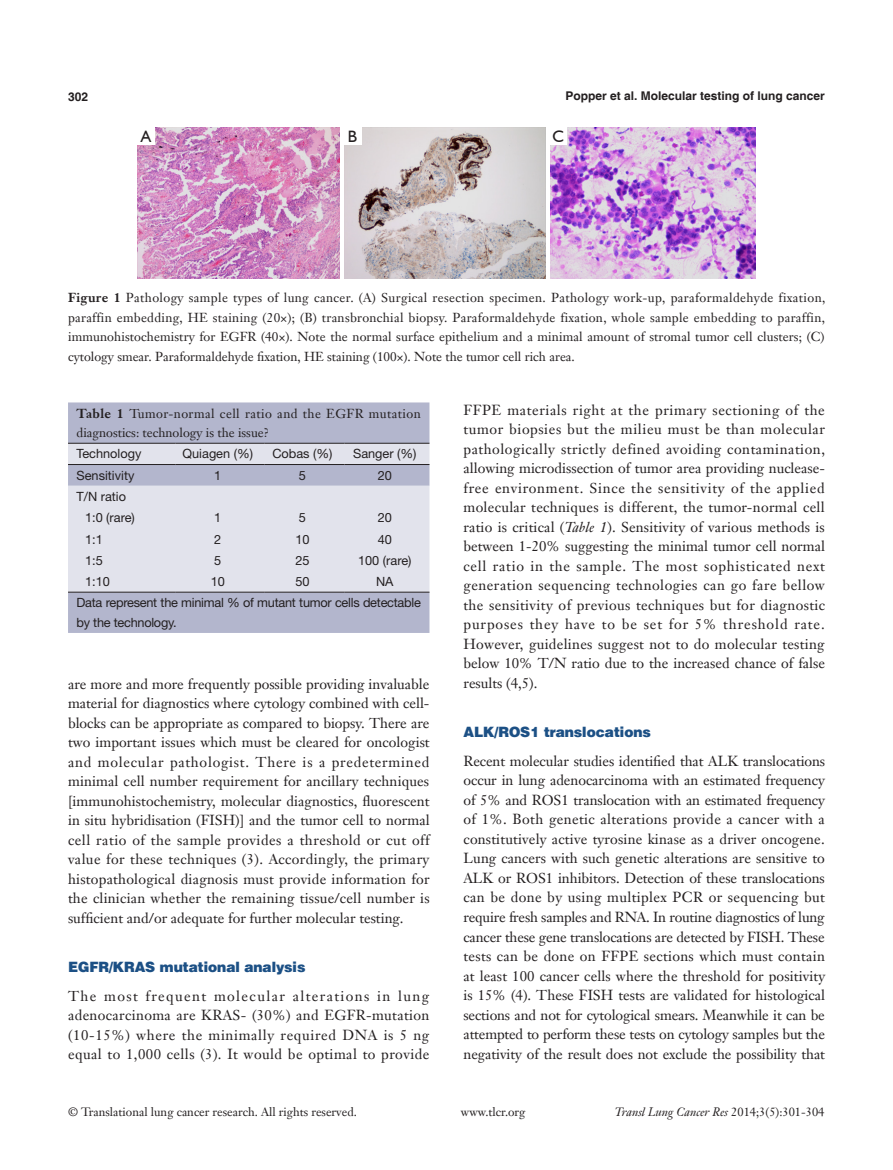
<style>
.page{position:relative;width:893px;height:1170px;background:#fff}
.page>*{position:absolute;margin:0;border:0;box-sizing:border-box;transform-origin:0 0}
.首段不空4mm{font:16.5px "Humanist 521 BT";color:#231f20}
.t1{font:14.25px/19.5px "Janson Text LT";color:#231f20;text-align:justify}
.一级标题-6_5{font:900 14.25px "Helvetica";color:#1c5085}
.首段不空4mm-2{font:12.75px/19.5px "Janson Text LT";color:#231f20;text-align:justify}
.正文{font:12.75px/19.5px "Helvetica Neue LT Pro";letter-spacing:-.02em;color:#231f20}
.正文-2{font:12.75px/19.5px "Janson Text LT";letter-spacing:.035em;color:#231f20}
.正文-3{font:12.75px "Helvetica Neue LT Pro";color:#231f20}
.t2{font:12px "Janson Text LT";color:#231f20}
.t3{font:700 12px "Helvetica";color:#231f20}
.t4{font:italic 12px "Janson Text LT";color:#231f20}
.s1{font-weight:700}
.s2{font-style:italic}
.s3{font-style:normal}
</style>
<div class="page">
<img style="left:138px;top:128px;width:202px;height:151px">
<img style="left:344px;top:128px;width:201px;height:151px">
<img style="left:550px;top:128px;width:205px;height:151px">
<div style="left:137px;top:128px;width:17px;height:17px;background:#fff"></div>
<div style="left:344px;top:128px;width:17px;height:17px;background:#fff"></div>
<div style="left:550px;top:128px;width:17px;height:17px;background:#fff"></div>
<div style="left:68px;top:402px;width:361px;height:231px;background:#b3b6cd"></div>
<svg style="left:68px;top:444px;width:361px;height:147px;background:#dbdce7"></svg>
<hr style="left:68px;top:443px;width:107px;height:1px;background:#231f20">
<hr style="left:175px;top:443px;width:90px;height:1px;background:#231f20">
<hr style="left:265px;top:443px;width:79px;height:1px;background:#231f20">
<hr style="left:344px;top:443px;width:85px;height:1px;background:#231f20">
<hr style="left:68px;top:464px;width:107px;height:1px;background:#231f20">
<hr style="left:175px;top:464px;width:90px;height:1px;background:#231f20">
<hr style="left:265px;top:464px;width:79px;height:1px;background:#231f20">
<hr style="left:344px;top:464px;width:85px;height:1px;background:#231f20">
<hr style="left:68px;top:591px;width:107px;height:1px;background:#231f20">
<hr style="left:175px;top:591px;width:90px;height:1px;background:#231f20">
<hr style="left:265px;top:591px;width:79px;height:1px;background:#231f20">
<hr style="left:344px;top:591px;width:85px;height:1px;background:#231f20">
<p class="t3" style="left:68px;top:89px;width:22px">302</p>
<p class="t3" style="left:565px;top:88px;width:261px">Popper et al. Molecular testing of lung cancer</p>
<p class="首段不空4mm" style="left:141px;top:126px;width:12px">A</p>
<p class="首段不空4mm" style="left:348px;top:126px;width:11px">B</p>
<p class="首段不空4mm" style="left:553px;top:126px;width:13px">C</p>
<p class="首段不空4mm-2" style="left:68px;top:288px;width:759px"><span class="s1">Figure 1</span> Pathology sample types of lung cancer. (A) Surgical resection specimen. Pathology work-up, paraformaldehyde fixation, paraffin embedding, HE staining (20×); (B) transbronchial biopsy. Paraformaldehyde fixation, whole sample embedding to paraffin, immunohistochemistry for EGFR (40×). Note the normal surface epithelium and a minimal amount of stromal tumor cell clusters; (C) cytology smear. Paraformaldehyde fixation, HE staining (100×). Note the tumor cell rich area.</p>
<p class="正文-2" style="left:77px;top:403px;width:346px"><span class="s1">Table 1</span> Tumor-normal cell ratio and the EGFR mutation diagnostics: technology is the issue?</p>
<p class="正文-3" style="left:77px;top:446px;width:66px">Technology</p>
<p class="正文-3" style="left:183px;top:446px;width:72px">Quiagen (%)</p>
<p class="正文" style="left:272px;top:444px;width:62px">Cobas (%)</p>
<p class="正文" style="left:353px;top:444px;width:65px">Sanger (%)</p>
<p class="正文-3" style="left:77px;top:467px;width:59px">Sensitivity</p>
<p class="正文" style="left:214px;top:465px;width:9px">1</p>
<p class="正文" style="left:299px;top:465px;width:9px">5</p>
<p class="正文" style="left:378px;top:465px;width:16px">20</p>
<p class="正文" style="left:77px;top:486px;width:51px">T/N ratio</p>
<p class="正文" style="left:85px;top:507px;width:51px">1:0 (rare)</p>
<p class="正文" style="left:214px;top:507px;width:9px">1</p>
<p class="正文" style="left:299px;top:507px;width:9px">5</p>
<p class="正文" style="left:378px;top:507px;width:16px">20</p>
<p class="正文" style="left:85px;top:529px;width:19px">1:1</p>
<p class="正文" style="left:214px;top:529px;width:9px">2</p>
<p class="正文" style="left:295px;top:529px;width:16px">10</p>
<p class="正文" style="left:378px;top:529px;width:16px">40</p>
<p class="正文" style="left:85px;top:550px;width:19px">1:5</p>
<p class="正文" style="left:214px;top:550px;width:9px">5</p>
<p class="正文" style="left:295px;top:550px;width:16px">25</p>
<p class="正文" style="left:358px;top:550px;width:55px">100 (rare)</p>
<p class="正文" style="left:85px;top:571px;width:26px">1:10</p>
<p class="正文" style="left:211px;top:571px;width:16px">10</p>
<p class="正文" style="left:295px;top:571px;width:16px">50</p>
<p class="正文" style="left:376px;top:571px;width:19px">NA</p>
<p class="正文" style="left:77px;top:592px;width:346px">Data represent the minimal % of mutant tumor cells detectable by the technology.</p>
<p class="t1" style="left:68px;top:673px;width:363px">are more and more frequently possible providing invaluable material for diagnostics where cytology combined with cell&shy;blocks can be appropriate as compared to biopsy. There are two important issues which must be cleared for oncologist and molecular pathologist. There is a predetermined minimal cell number requirement for ancillary techniques [immunohistochemistry, molecular diagnostics, fluorescent in situ hybridisation (FISH)] and the tumor cell to normal cell ratio of the sample provides a threshold or cut off value for these techniques (3). Accordingly, the primary histopathological diagnosis must provide information for the clinician whether the remaining tissue/cell number is sufficient and/or adequate for further molecular testing.</p>
<p class="一级标题-6_5" style="left:68px;top:957px;width:239px">EGFR/KRAS mutational analysis</p>
<p class="t1" style="left:68px;top:985px;width:363px">The most frequent molecular alterations in lung adenocarcinoma are KRAS- (30%) and EGFR-mutation (10-15%) where the minimally required DNA is 5 ng equal to 1,000 cells (3). It would be optimal to provide</p>
<p class="t1" style="left:463px;top:400px;width:363px">FFPE materials right at the primary sectioning of the tumor biopsies but the milieu must be than molecular pathologically strictly defined avoiding contamination, allowing microdissection of tumor area providing nuclease&shy;free environment. Since the sensitivity of the applied molecular techniques is different, the tumor-normal cell ratio is critical (<span class="s2">Table 1</span>). Sensitivity of various methods is between 1-20% suggesting the minimal tumor cell normal cell ratio in the sample. The most sophisticated next generation sequencing technologies can go fare bellow the sensitivity of previous techniques but for diagnostic purposes they have to be set for 5% threshold rate.<br>However, guidelines suggest not to do molecular testing below 10% T/N ratio due to the increased chance of false results (4,5).</p>
<p class="一级标题-6_5" style="left:463px;top:722px;width:189px">ALK/ROS1 translocations</p>
<p class="t1" style="left:463px;top:751px;width:363px">Recent molecular studies identified that ALK translocations occur in lung adenocarcinoma with an estimated frequency of 5% and ROS1 translocation with an estimated frequency of 1%. Both genetic alterations provide a cancer with a constitutively active tyrosine kinase as a driver oncogene.<br>Lung cancers with such genetic alterations are sensitive to ALK or ROS1 inhibitors. Detection of these translocations can be done by using multiplex PCR or sequencing but require fresh samples and RNA. In routine diagnostics of lung cancer these gene translocations are detected by FISH. These tests can be done on FFPE sections which must contain at least 100 cancer cells where the threshold for positivity is 15% (4). These FISH tests are validated for histological sections and not for cytological smears. Meanwhile it can be attempted to perform these tests on cytology samples but the negativity of the result does not exclude the possibility that</p>
<p class="t2" style="left:68px;top:1104px;width:290px">© Translational lung cancer research. All rights reserved.</p>
<p class="t2" style="left:461px;top:1104px;width:66px">www.tlcr.org</p>
<p class="t4" style="left:615px;top:1104px;width:211px">Transl Lung Cancer Res <span class="s3">2014;3(5):301-304</span></p>
</div>
